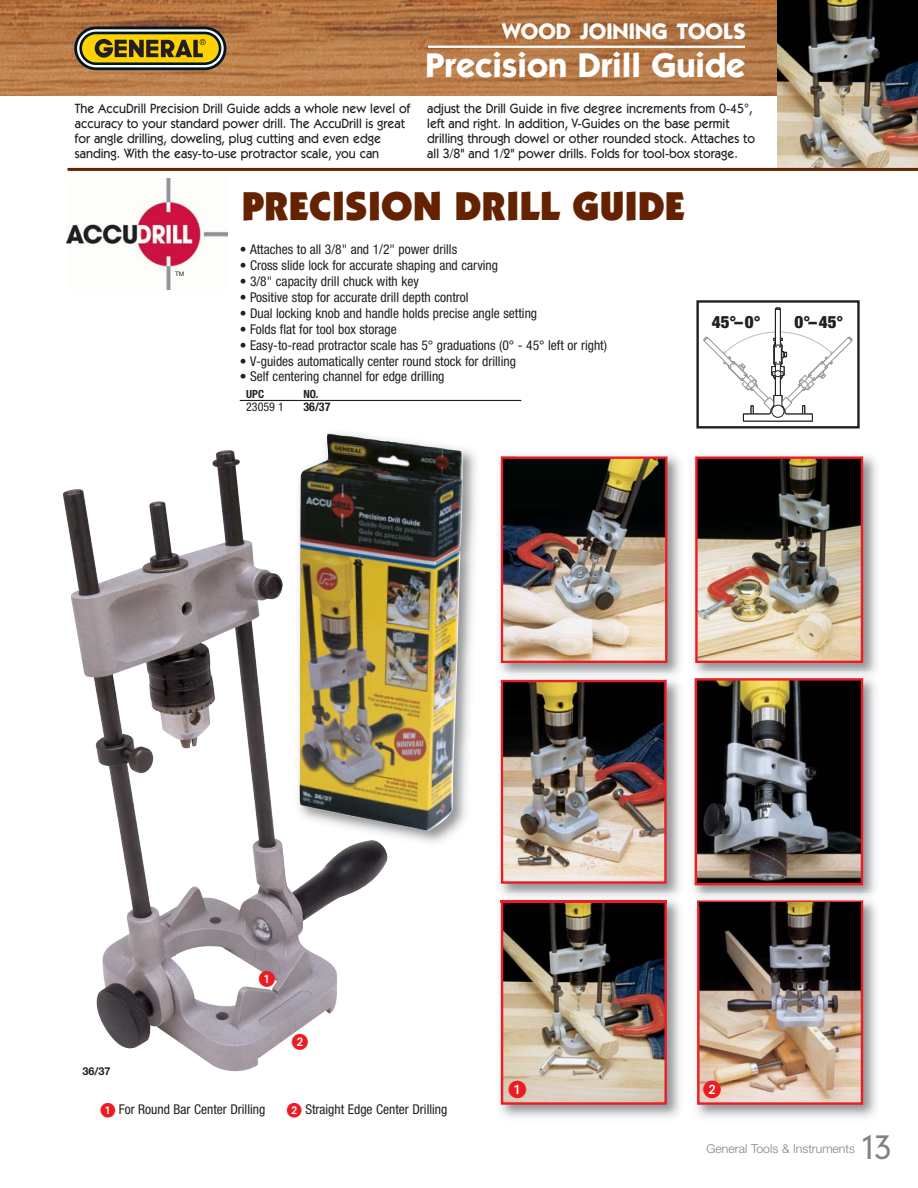
<style>
.page{position:relative;width:918px;height:1188px;background:#fff}
.page>*{position:absolute;margin:0;border:0;box-sizing:border-box;transform-origin:0 0}
.t1{font:900 40.5px "Itc Kabel";color:#642200}
.t2{font:700 34.5px "Itc Kabel";color:#fff}
.t3{font:300 32.1px "DIN Neuzeit Grotesk";color:#808285}
.t4{font:700 22.5px "Itc Kabel";color:#fff}
.t5{font:18px "European Pi One";color:#ed1c24}
.t6{font:900 condensed 17.1px "Helvetica Neue";color:#231f20}
.t7{font:16.35px "European Pi One";color:#ed1c24}
.t8{font:condensed 13.5px "Helvetica Neue";color:#231f20}
.t9{font:500 13.5px/15px "Itc Kabel";color:#231f20;scale:.93 1}
.t10{font:300 12.15px "Helvetica Neue";color:#808285}
.t11{font:condensed 12px "Helvetica Neue";color:#231f20}
.t12{font:700 condensed 12px "Helvetica Neue";color:#231f20}
.t13{font:700 condensed 11.25px "Helvetica Neue";color:#231f20}
.t14{font:700 10.95px "Helvetica Neue";color:#231f20}
.t15{font:6.3px "Helvetica Neue";color:#231f20}
.s1{font-family:"European Pi One";font-stretch:normal;font-size:15px;color:#ed1c24}
</style>
<div class="page">
<img style="left:0;top:0;width:777px;height:96px">
<svg style="left:74px;top:27px;width:152px;height:43px"></svg>
<svg style="left:77px;top:29px;width:147px;height:38px"></svg>
<svg style="left:79px;top:32px;width:142px;height:33px"></svg>
<div style="left:82px;top:34px;width:137px;height:28px;background:#ffd200;border-radius:14px"></div>
<svg style="left:95px;top:39px;width:111px;height:19px"></svg>
<hr style="left:428px;top:46px;width:317px;height:2px;background:#fff">
<hr style="left:240px;top:400px;width:281px;height:1px;background:#231f20">
<svg style="left:704px;top:307px;width:149px;height:115px"></svg>
<div style="left:772px;top:405px;width:12px;height:13px;background:#fff;border:1px solid #231f20;border-radius:50%"></div>
<img style="left:516px;top:455px;width:165px;height:218px">
<img style="left:516px;top:459px;width:148px;height:201px">
<div style="left:501px;top:456px;width:166px;height:207px;border:2px solid #ed1c24"></div>
<img style="left:693px;top:455px;width:184px;height:439px">
<img style="left:698px;top:459px;width:162px;height:201px">
<div style="left:695px;top:456px;width:168px;height:207px;border:2px solid #ed1c24"></div>
<img style="left:696px;top:905px;width:180px;height:213px">
<img style="left:700px;top:905px;width:160px;height:197px">
<div style="left:697px;top:901px;width:166px;height:204px;border:2px solid #ed1c24"></div>
<img style="left:500px;top:682px;width:180px;height:436px">
<img style="left:504px;top:904px;width:160px;height:198px">
<div style="left:501px;top:901px;width:166px;height:204px;border:2px solid #ed1c24"></div>
<img style="left:500px;top:894px;width:180px;height:9px">
<img style="left:501px;top:901px;width:166px;height:2px">
<img style="left:504px;top:683px;width:160px;height:198px">
<div style="left:501px;top:680px;width:166px;height:204px;border:2px solid #ed1c24"></div>
<img style="left:693px;top:671px;width:184px;height:11px">
<img style="left:697px;top:894px;width:177px;height:11px">
<img style="left:697px;top:901px;width:166px;height:4px">
<img style="left:700px;top:903px;width:161px;height:2px">
<img style="left:698px;top:681px;width:162px;height:201px">
<div style="left:695px;top:678px;width:168px;height:207px;border:2px solid #ed1c24"></div>
<div style="left:696px;top:300px;width:164px;height:129px;border:2px solid #231f20"></div>
<img style="left:66px;top:179px;width:161px;height:111px">
<img style="left:63px;top:450px;width:318px;height:622px">
<img style="left:271px;top:449px;width:245px;height:422px">
<img style="left:494px;top:450px;width:22px;height:232px">
<img style="left:501px;top:456px;width:15px;height:207px">
<img style="left:503px;top:459px;width:12px;height:202px">
<img style="left:494px;top:682px;width:7px;height:189px">
<img style="left:494px;top:673px;width:16px;height:9px">
<img style="left:501px;top:680px;width:9px;height:191px">
<img style="left:503px;top:682px;width:7px;height:189px">
<img style="left:325px;top:840px;width:63px;height:28px">
<img style="left:276px;top:574px;width:7px;height:24px">
<img style="left:269px;top:803px;width:15px;height:62px">
<img style="left:300px;top:433px;width:163px;height:398px">
<img style="left:777px;top:0;width:141px;height:167px">
<hr style="left:68px;top:168px;width:850px;height:3px;background:#642200">
<div style="left:511px;top:1083px;width:11px;height:12px;background:#fff;border-radius:50%"></div>
<div style="left:262px;top:974px;width:10px;height:10px;background:#fff;border-radius:50%"></div>
<svg style="left:292px;top:1034px;width:16px;height:16px"></svg>
<svg style="left:704px;top:1080px;width:17px;height:18px"></svg>
<h3 class="t4" style="left:502px;top:23px;width:245px">WOOD JOINING TOOLS</h3>
<h2 class="t2" style="left:425px;top:52px;width:322px">Precision Drill Guide</h2>
<p class="t9" style="left:75px;top:102px;width:362px">The AccuDrill Precision Drill Guide adds a whole new level of accuracy to your standard power drill. The AccuDrill is great for angle drilling, doweling, plug cutting and even edge sanding. With the easy-to-use protractor scale, you can</p>
<p class="t9" style="left:427px;top:102px;width:354px">adjust the Drill Guide in five degree increments from 0-45°, left and right. In addition, V-Guides on the base permit drilling through dowel or other rounded stock. Attaches to all 3/8" and 1/2" power drills. Folds for tool-box storage.</p>
<p class="t15" style="left:175px;top:271px;width:11px">TM</p>
<h1 class="t1" style="left:242px;top:191px;width:445px">PRECISION DRILL GUIDE</h1>
<p class="t8" style="left:240px;top:244px;width:219px">• Attaches to all 3/8" and 1/2" power drills</p>
<p class="t8" style="left:240px;top:260px;width:260px">• Cross slide lock for accurate shaping and carving</p>
<p class="t8" style="left:240px;top:276px;width:181px">• 3/8" capacity drill chuck with key</p>
<p class="t8" style="left:240px;top:292px;width:230px">• Positive stop for accurate drill depth control</p>
<p class="t8" style="left:240px;top:308px;width:299px">• Dual locking knob and handle holds precise angle setting</p>
<p class="t8" style="left:240px;top:324px;width:158px">• Folds flat for tool box storage</p>
<p class="t8" style="left:240px;top:340px;width:369px">• Easy-to-read protractor scale has 5° graduations (0° - 45° left or right)</p>
<p class="t8" style="left:240px;top:356px;width:278px">• V-guides automatically center round stock for drilling</p>
<p class="t8" style="left:240px;top:372px;width:206px">• Self centering channel for edge drilling</p>
<p class="t13" style="left:246px;top:390px;width:19px">UPC</p>
<p class="t13" style="left:303px;top:390px;width:17px">NO.</p>
<p class="t11" style="left:246px;top:403px;width:39px">23059 1</p>
<p class="t12" style="left:303px;top:403px;width:29px">36/37</p>
<p class="t6" style="left:712px;top:316px;width:50px">45°–0°</p>
<p class="t6" style="left:795px;top:316px;width:50px">0°–45°</p>
<p class="t14" style="left:82px;top:1068px;width:30px">36/37</p>
<p class="t7" style="left:259px;top:970px;width:18px">-</p>
<p class="t8" style="left:100px;top:1104px;width:167px"><span class="s1">-</span> For Round Bar Center Drilling</p>
<p class="t8" style="left:305px;top:1104px;width:144px">Straight Edge Center Drilling</p>
<h3 class="t5" style="left:508px;top:1079px;width:19px">-</h3>
<p class="t10" style="left:707px;top:1144px;width:150px">General Tools &amp; Instruments</p>
<h3 class="t3" style="left:862px;top:1134px;width:31px">13</h3>
</div>
